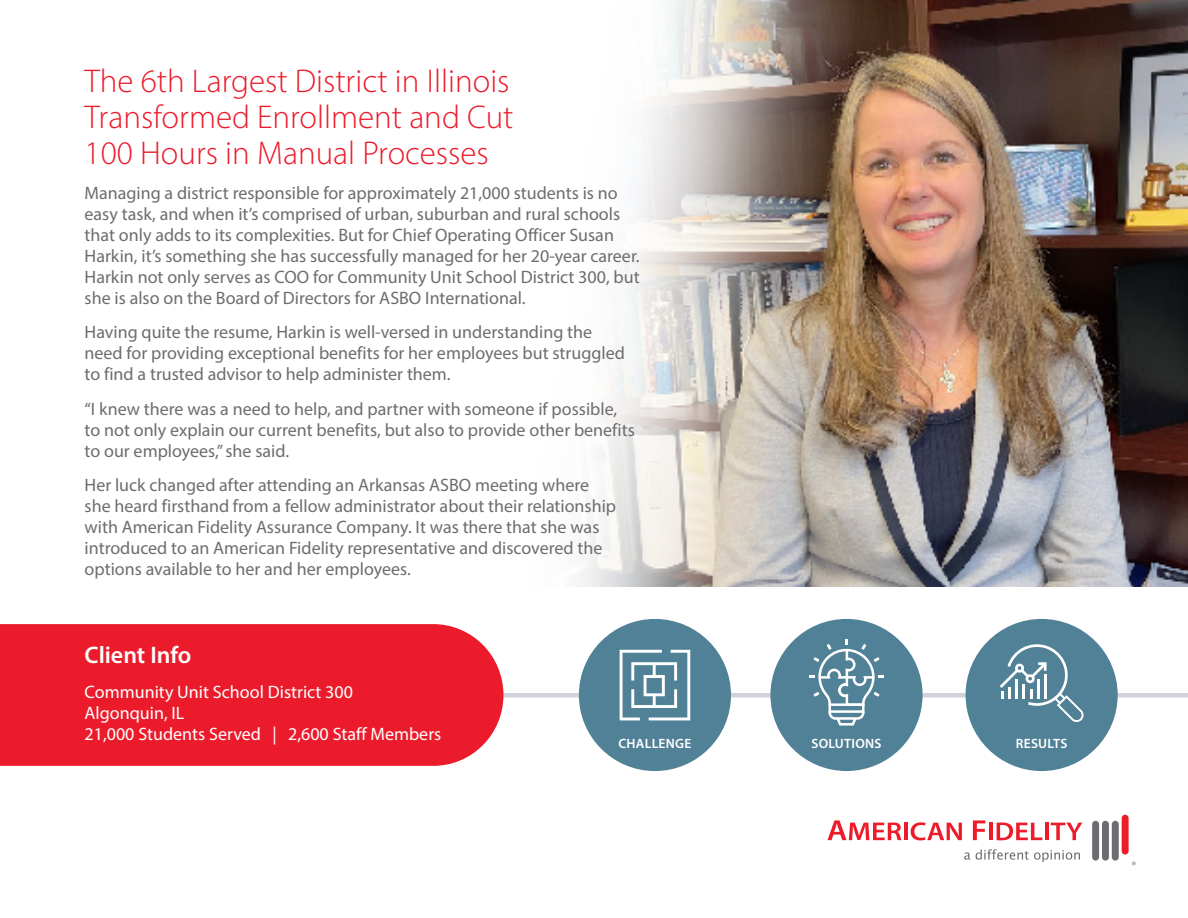
<style>
.page{position:relative;width:1188px;height:918px;background:#fff}
.page>*{position:absolute;margin:0;border:0;box-sizing:border-box;transform-origin:0 0}
.Heading_1{font:300 33px/36px "Myriad Pro";color:#ec1b2b;text-align:justify}
.Subhead_1{font:600 24px "Myriad Pro";color:#fff}
.Body_Copy{font:18px/21px "Myriad Pro";color:#6c6d70}
.Subhead_1-2{font:18px/21px "Myriad Pro";color:#fff}
.Subhead_1-3{font:600 13.5px "Myriad Pro";letter-spacing:.02em;color:#fff}
</style>
<div class="page">
<img style="left:578px;top:0;width:610px;height:586px">
<svg style="left:827px;top:820px;width:74px;height:20px"></svg>
<hr style="left:904px;top:823px;width:4px;height:17px;background:#ee1b2b">
<svg style="left:911px;top:822px;width:51px;height:18px"></svg>
<svg style="left:973px;top:820px;width:12px;height:20px"></svg>
<hr style="left:989px;top:823px;width:4px;height:17px;background:#ee1b2b">
<svg style="left:997px;top:822px;width:45px;height:18px"></svg>
<hr style="left:1045px;top:823px;width:4px;height:17px;background:#ee1b2b">
<svg style="left:1051px;top:823px;width:31px;height:17px"></svg>
<svg style="left:964px;top:852px;width:6px;height:8px"></svg>
<svg style="left:976px;top:849px;width:104px;height:13px"></svg>
<div style="left:1092px;top:821px;width:7px;height:40px;background:#6c6d70;border-radius:3px"></div>
<div style="left:1102px;top:821px;width:7px;height:40px;background:#6c6d70;border-radius:3px"></div>
<div style="left:1112px;top:821px;width:7px;height:40px;background:#6c6d70;border-radius:3px"></div>
<div style="left:1122px;top:815px;width:7px;height:40px;background:#ee1b2b;border-radius:3px"></div>
<svg style="left:1132px;top:862px;width:4px;height:3px"></svg>
<div style="left:0;top:624px;width:497px;height:142px;background:#ec1b2b"></div>
<div style="left:770px;top:619px;width:153px;height:152px;background:#518197;border-radius:50%"></div>
<div style="left:966px;top:619px;width:152px;height:152px;background:#518197;border-radius:50%"></div>
<div style="left:579px;top:619px;width:152px;height:152px;background:#518197;border-radius:50%"></div>
<svg style="left:55px;top:639px;width:1133px;height:87px"></svg>
<p class="Heading_1" style="left:85px;top:63px;width:430px">The 6th Largest District in Illinois Transformed Enrollment and Cut 100 Hours in Manual Processes</p>
<p class="Body_Copy" style="left:85px;top:182px;width:557px">Managing a district responsible for approximately 21,000 students is no easy task, and when it’s comprised of urban, suburban and rural schools that only adds to its complexities. But for Chief Operating Officer Susan Harkin, it’s something she has successfully managed for her 20-year career.<br>Harkin not only serves as COO for Community Unit School District 300, but she is also on the Board of Directors for ASBO International.</p>
<p class="Body_Copy" style="left:85px;top:321px;width:542px">Having quite the resume, Harkin is well-versed in understanding the need for providing exceptional benefits for her employees but struggled to find a trusted advisor to help administer them.</p>
<p class="Body_Copy" style="left:85px;top:398px;width:552px">“I knew there was a need to help, and partner with someone if possible, to not only explain our current benefits, but also to provide other benefits to our employees,” she said.</p>
<p class="Body_Copy" style="left:85px;top:474px;width:533px">Her luck changed after attending an Arkansas ASBO meeting where she heard firsthand from a fellow administrator about their relationship with American Fidelity Assurance Company. It was there that she was introduced to an American Fidelity representative and discovered the options available to her and her employees.</p>
<p class="Subhead_1" style="left:85px;top:640px;width:108px">Client Info</p>
<p class="Subhead_1-2" style="left:85px;top:681px;width:358px">Community Unit School District 300<br>Algonquin, IL<br>21,000 Students Served | 2,600 Staff Members</p>
<p class="Subhead_1-3" style="left:618px;top:735px;width:75px">CHALLENGE</p>
<p class="Subhead_1-3" style="left:811px;top:735px;width:72px">SOLUTIONS</p>
<p class="Subhead_1-3" style="left:1016px;top:735px;width:53px">RESULTS</p>
</div>
